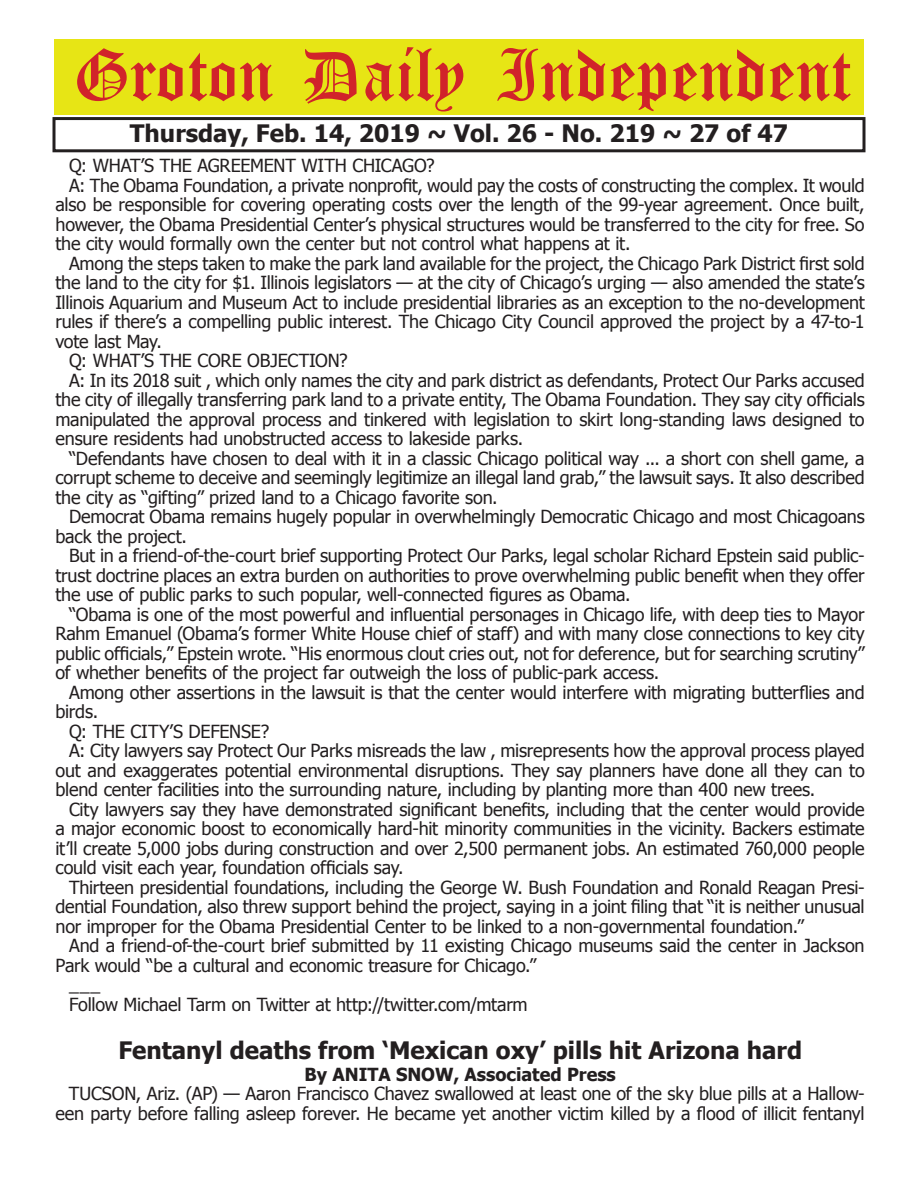
<style>
.page{position:relative;width:918px;height:1188px;background:#fff}
.page>*{position:absolute;margin:0;border:0;box-sizing:border-box;transform-origin:0 0}
.t1{font:54px "Old English Five";color:#d1232a}
.t2{font:700 24px "Tahoma";color:#231f20}
.t3{font:18px/19.5px "Tahoma";letter-spacing:-.015em;color:#231f20;text-align:right}
.t4{font:700 18px "Tahoma";color:#231f20}
</style>
<div class="page">
<div style="left:52px;top:117px;width:814px;height:35px;border:3px solid #231f20"></div>
<div style="left:54px;top:40px;width:810px;height:75px;background:#e7e515"></div>
<h1 class="t1" style="left:73px;top:50px;width:779px">Groton Daily Independent</h1>
<h2 class="t2" style="left:130px;top:116px;width:660px">Thursday, Feb. 14, 2019 ~ Vol. 26 - No. 219 ~ 27 of 47</h2>
<p class="t3" style="left:69px;top:155px;width:367px">Q: WHAT’S THE AGREEMENT WITH CHICAGO?</p>
<p class="t3" style="left:69px;top:175px;width:797px">A: The Obama Foundation, a private nonprofit, would pay the costs of constructing the complex. It would</p>
<p class="t3" style="left:56px;top:194px;width:811px">also be responsible for covering operating costs over the length of the 99-year agreement. Once built,</p>
<p class="t3" style="left:56px;top:214px;width:811px">however, the Obama Presidential Center’s physical structures would be transferred to the city for free. So</p>
<p class="t3" style="left:56px;top:233px;width:577px">the city would formally own the center but not control what happens at it.</p>
<p class="t3" style="left:69px;top:253px;width:797px">Among the steps taken to make the park land available for the project, the Chicago Park District first sold</p>
<p class="t3" style="left:56px;top:272px;width:811px">the land to the city for $1. Illinois legislators — at the city of Chicago’s urging — also amended the state’s</p>
<p class="t3" style="left:56px;top:292px;width:811px">Illinois Aquarium and Museum Act to include presidential libraries as an exception to the no-development</p>
<p class="t3" style="left:56px;top:311px;width:811px">rules if there’s a compelling public interest. The Chicago City Council approved the project by a 47-to-1</p>
<p class="t3" style="left:56px;top:331px;width:108px">vote last May.</p>
<p class="t3" style="left:69px;top:350px;width:280px">Q: WHAT’S THE CORE OBJECTION?</p>
<p class="t3" style="left:69px;top:370px;width:797px">A: In its 2018 suit , which only names the city and park district as defendants, Protect Our Parks accused</p>
<p class="t3" style="left:56px;top:389px;width:811px">the city of illegally transferring park land to a private entity, The Obama Foundation. They say city officials</p>
<p class="t3" style="left:56px;top:409px;width:811px">manipulated the approval process and tinkered with legislation to skirt long-standing laws designed to</p>
<p class="t3" style="left:56px;top:428px;width:469px">ensure residents had unobstructed access to lakeside parks.</p>
<p class="t3" style="left:69px;top:448px;width:797px">“Defendants have chosen to deal with it in a classic Chicago political way ... a short con shell game, a</p>
<p class="t3" style="left:56px;top:467px;width:811px">corrupt scheme to deceive and seemingly legitimize an illegal land grab,” the lawsuit says. It also described</p>
<p class="t3" style="left:56px;top:487px;width:444px">the city as “gifting” prized land to a Chicago favorite son.</p>
<p class="t3" style="left:69px;top:506px;width:797px">Democrat Obama remains hugely popular in overwhelmingly Democratic Chicago and most Chicagoans</p>
<p class="t3" style="left:56px;top:526px;width:133px">back the project.</p>
<p class="t3" style="left:69px;top:545px;width:797px">But in a friend-of-the-court brief supporting Protect Our Parks, legal scholar Richard Epstein said public-</p>
<p class="t3" style="left:56px;top:565px;width:811px">trust doctrine places an extra burden on authorities to prove overwhelming public benefit when they offer</p>
<p class="t3" style="left:56px;top:584px;width:577px">the use of public parks to such popular, well-connected figures as Obama.</p>
<p class="t3" style="left:69px;top:604px;width:797px">“Obama is one of the most powerful and influential personages in Chicago life, with deep ties to Mayor</p>
<p class="t3" style="left:56px;top:623px;width:811px">Rahm Emanuel (Obama’s former White House chief of staff) and with many close connections to key city</p>
<p class="t3" style="left:56px;top:643px;width:811px">public officials,” Epstein wrote. “His enormous clout cries out, not for deference, but for searching scrutiny”</p>
<p class="t3" style="left:56px;top:662px;width:605px">of whether benefits of the project far outweigh the loss of public-park access.</p>
<p class="t3" style="left:69px;top:682px;width:797px">Among other assertions in the lawsuit is that the center would interfere with migrating butterflies and</p>
<p class="t3" style="left:56px;top:701px;width:44px">birds.</p>
<p class="t3" style="left:69px;top:721px;width:202px">Q: THE CITY’S DEFENSE?</p>
<p class="t3" style="left:69px;top:740px;width:797px">A: City lawyers say Protect Our Parks misreads the law , misrepresents how the approval process played</p>
<p class="t3" style="left:56px;top:760px;width:811px">out and exaggerates potential environmental disruptions. They say planners have done all they can to</p>
<p class="t3" style="left:56px;top:779px;width:761px">blend center facilities into the surrounding nature, including by planting more than 400 new trees.</p>
<p class="t3" style="left:69px;top:799px;width:797px">City lawyers say they have demonstrated significant benefits, including that the center would provide</p>
<p class="t3" style="left:56px;top:818px;width:811px">a major economic boost to economically hard-hit minority communities in the vicinity. Backers estimate</p>
<p class="t3" style="left:56px;top:838px;width:811px">it’ll create 5,000 jobs during construction and over 2,500 permanent jobs. An estimated 760,000 people</p>
<p class="t3" style="left:56px;top:857px;width:350px">could visit each year, foundation officials say.</p>
<p class="t3" style="left:69px;top:877px;width:797px">Thirteen presidential foundations, including the George W. Bush Foundation and Ronald Reagan Presi-</p>
<p class="t3" style="left:56px;top:896px;width:811px">dential Foundation, also threw support behind the project, saying in a joint filing that “it is neither unusual</p>
<p class="t3" style="left:56px;top:915px;width:750px">nor improper for the Obama Presidential Center to be linked to a non-governmental foundation.”</p>
<p class="t3" style="left:69px;top:935px;width:797px">And a friend-of-the-court brief submitted by 11 existing Chicago museums said the center in Jackson</p>
<p class="t3" style="left:56px;top:954px;width:482px">Park would “be a cultural and economic treasure for Chicago.”</p>
<p class="t3" style="left:69px;top:974px;width:33px">___</p>
<p class="t3" style="left:69px;top:993px;width:460px">Follow Michael Tarm on Twitter at http://twitter.com/mtarm</p>
<h2 class="t2" style="left:118px;top:1034px;width:685px">Fentanyl deaths from ‘Mexican oxy’ pills hit Arizona hard</h2>
<p class="t4" style="left:305px;top:1062px;width:313px">By ANITA SNOW, Associated Press</p>
<p class="t3" style="left:55px;top:1083px;width:811px">TUCSON, Ariz. (AP) — Aaron Francisco Chavez swallowed at least one of the sky blue pills at a Hallow&shy;een party before falling asleep forever. He became yet another victim killed by a flood of illicit fentanyl</p>
</div>
